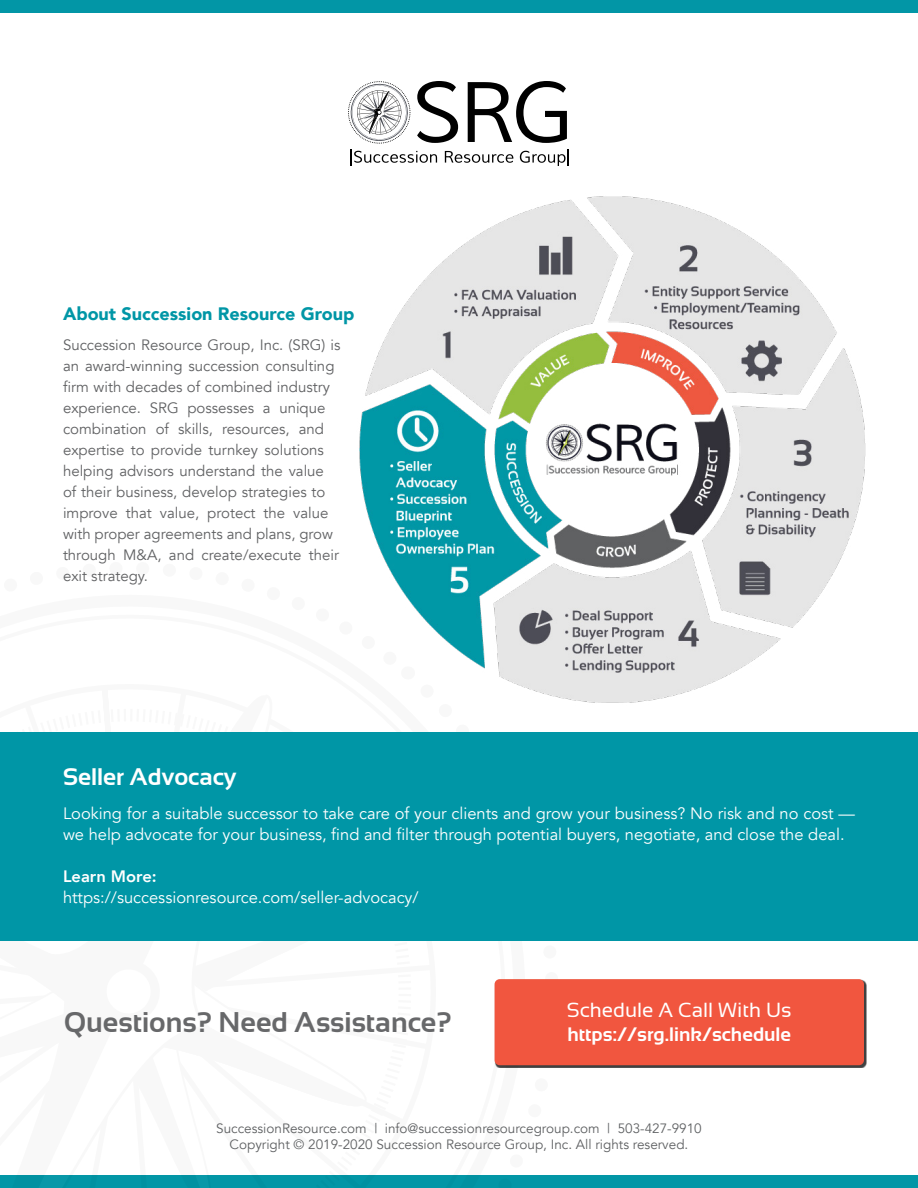
<style>
.page{position:relative;width:918px;height:1188px;background:#fff}
.page>*{position:absolute;margin:0;border:0;box-sizing:border-box;transform-origin:0 0}
.t1{font:700 28.5px "Sansation";color:#67686a}
.t2{font:700 24px "Sansation";color:#fff}
.t3{font:20.4px "Sansation";color:#fff}
.t4{font:700 19.5px "Sansation";color:#fff}
.t5{font:900 18px "Avenir";color:#0096a6}
.t6{font:16.5px/21px "Avenir";color:#fff}
.t7{font:800 16.5px "Avenir";color:#fff}
.t8{font:15px/21px "Avenir";color:#606163}
.t9{font:13.5px/16.2px "Avenir";color:#5f6163;text-align:center}
</style>
<div class="page">
<div style="left:0;top:0;width:918px;height:12px;background:#0296a6"></div>
<div style="left:0;top:1176px;width:918px;height:12px;background:#0296a6"></div>
<svg style="left:348px;top:81px;width:221px;height:85px"></svg>
<svg style="left:0;top:732px;width:300px;height:444px"></svg>
<svg style="left:88px;top:955px;width:81px;height:77px"></svg>
<div style="left:0;top:733px;width:918px;height:208px;background:#0096a6"></div>
<img style="left:359px;top:196px;width:507px;height:507px">
<div style="left:495px;top:980px;width:372px;height:88px;background:#000;opacity:.75"></div>
<div style="left:495px;top:979px;width:369px;height:86px;background:#f1563f;border-radius:5px"></div>
<p class="t5" style="left:63px;top:299px;width:293px">About Succession Resource Group</p>
<p class="t8" style="left:63px;top:335px;width:279px">Succession Resource Group, Inc. (SRG) is an award-winning succession consulting firm with decades of combined industry experience. SRG possesses a unique combination of skills, resources, and expertise to provide turnkey solutions helping advisors understand the value of their business, develop strategies to improve that value, protect the value with proper agreements and plans, grow through M&amp;A, and create/execute their exit strategy.</p>
<h2 class="t2" style="left:63px;top:763px;width:175px">Seller Advocacy</h2>
<p class="t6" style="left:63px;top:803px;width:794px">Looking for a suitable successor to take care of your clients and grow your business? No risk and no cost — we help advocate for your business, find and filter through potential buyers, negotiate, and close the deal.</p>
<p class="t7" style="left:63px;top:864px;width:95px">Learn More:</p>
<p class="t6" style="left:63px;top:887px;width:357px">https://successionresource.com/seller-advocacy/</p>
<h1 class="t1" style="left:64px;top:1006px;width:390px">Questions? Need Assistance?</h1>
<h3 class="t3" style="left:567px;top:999px;width:226px">Schedule A Call With Us</h3>
<h3 class="t4" style="left:567px;top:1023px;width:225px">https://srg.link/schedule</h3>
<p class="t9" style="left:216px;top:1121px;width:487px">SuccessionResource.com | info@successionresourcegroup.com | 503-427-9910<br>Copyright © 2019-2020 Succession Resource Group, Inc. All rights reserved.</p>
</div>
